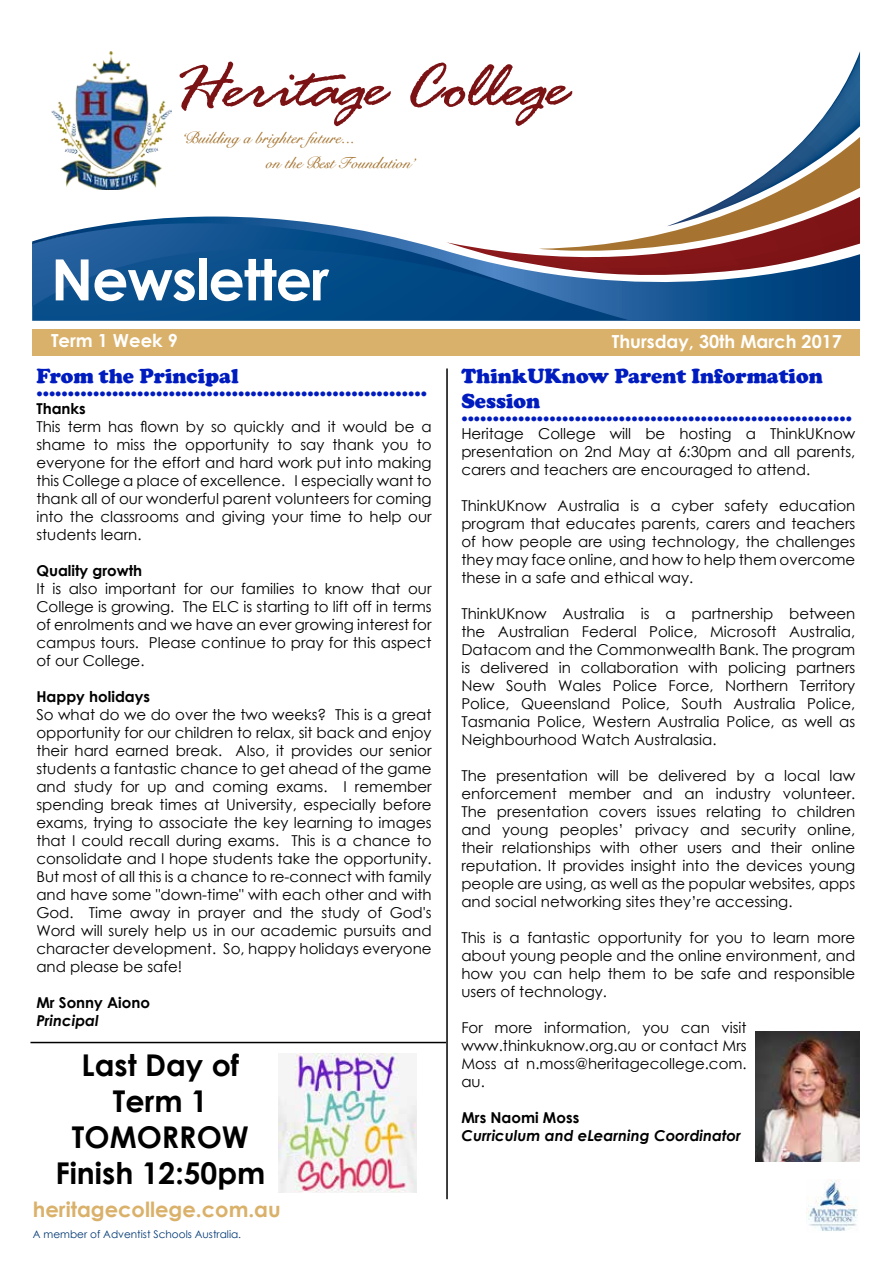
<style>
.page{position:relative;width:893px;height:1263px;background:#fff}
.page>*{position:absolute;margin:0;border:0;box-sizing:border-box;transform-origin:0 0}
.t1{font:700 57px "Century Gothic";letter-spacing:-.02em;color:#fff}
.t2{font:700 30px/36px "Century Gothic";color:#000;text-align:center}
.t3{font:900 21px/25.2px "Cooper";color:#001cbf}
.t4{font:700 21px "Century Gothic";color:#dab16a}
.t5{font:700 18px "Century Gothic";color:#fff}
.t6{font:italic 16.5px/25.7px "Signet Roundhand";color:#a67430}
.t7{font:15px/18px "Century Gothic";color:#000;text-align:justify}
.t8{font:700 15px "Century Gothic";color:#000}
.t9{font:italic 700 15px "Century Gothic";color:#000}
.t10{font:10.5px "Century Gothic";color:#003974}
</style>
<div class="page">
<img style="left:807px;top:1179px;width:51px;height:52px">
<svg style="left:32px;top:217px;width:828px;height:104px;background:#165690"></svg>
<img style="left:51px;top:51px;width:121px;height:139px">
<svg style="left:180px;top:51px;width:680px;height:229px"></svg>
<div style="left:32px;top:329px;width:828px;height:27px;background:#dab16a"></div>
<img style="left:755px;top:1031px;width:105px;height:131px">
<hr style="left:446px;top:368px;width:2px;height:831px;background:#000">
<img style="left:278px;top:1054px;width:139px;height:138px">
<hr style="left:30px;top:1042px;width:416px;height:1px;background:#000">
<p class="t6" style="left:263px;top:125px;width:150px;text-indent:-83px">‘Building a brighter future...<br>on the Best Foundation’</p>
<h1 class="t1" style="left:51px;top:236px;width:280px">Newsletter</h1>
<p class="t5" style="left:51px;top:327px;width:128px">Term 1 Week 9</p>
<p class="t5" style="left:612px;top:328px;width:232px">Thursday, 30th March 2017</p>
<h3 class="t3" style="left:36px;top:363px;width:204px">From the Principal</h3>
<h3 class="t3" style="left:36px;top:376px;width:392px">..............................................................</h3>
<p class="t8" style="left:36px;top:397px;width:51px">Thanks</p>
<p class="t7" style="left:36px;top:417px;width:397px">This term has flown by so quickly and it would be a shame to miss the opportunity to say thank you to everyone for the effort and hard work put into making this College a place of excellence. I especially want to thank all of our wonderful parent volunteers for coming into the classrooms and giving your time to help our students learn.</p>
<p class="t8" style="left:36px;top:559px;width:107px">Quality growth</p>
<p class="t7" style="left:36px;top:579px;width:397px">It is also important for our families to know that our College is growing. The ELC is starting to lift off in terms of enrolments and we have an ever growing interest for campus tours. Please continue to pray for this aspect of our College.</p>
<p class="t8" style="left:36px;top:685px;width:115px">Happy holidays</p>
<p class="t7" style="left:36px;top:705px;width:397px">So what do we do over the two weeks? This is a great opportunity for our children to relax, sit back and enjoy their hard earned break. Also, it provides our senior students a fantastic chance to get ahead of the game and study for up and coming exams. I remember spending break times at University, especially before exams, trying to associate the key learning to images that I could recall during exams. This is a chance to consolidate and I hope students take the opportunity.<br>But most of all this is a chance to re-connect with family and have some "down-time" with each other and with God. Time away in prayer and the study of God's Word will surely help us in our academic pursuits and character development. So, happy holidays everyone and please be safe!</p>
<p class="t8" style="left:36px;top:991px;width:115px">Mr Sonny Aiono</p>
<p class="t9" style="left:36px;top:1009px;width:64px">Principal</p>
<h2 class="t2" style="left:55px;top:1046px;width:211px">Last Day of<br>Term 1<br>TOMORROW<br>Finish 12:50pm</h2>
<h3 class="t4" style="left:33px;top:1194px;width:249px">heritagecollege.com.au</h3>
<p class="t10" style="left:33px;top:1226px;width:210px">A member of Adventist Schools Australia.</p>
<h3 class="t3" style="left:461px;top:363px;width:363px">ThinkUKnow Parent Information<br>Session</h3>
<h3 class="t3" style="left:461px;top:402px;width:392px">..............................................................</h3>
<p class="t7" style="left:461px;top:425px;width:395px">Heritage College will be hosting a ThinkUKnow presentation on 2nd May at 6:30pm and all parents, carers and teachers are encouraged to attend.</p>
<p class="t7" style="left:461px;top:497px;width:395px">ThinkUKnow Australia is a cyber safety education program that educates parents, carers and teachers of how people are using technology, the challenges they may face online, and how to help them overcome these in a safe and ethical way.</p>
<p class="t7" style="left:461px;top:605px;width:395px">ThinkUKnow Australia is a partnership between the Australian Federal Police, Microsoft Australia, Datacom and the Commonwealth Bank. The program is delivered in collaboration with policing partners New South Wales Police Force, Northern Territory Police, Queensland Police, South Australia Police, Tasmania Police, Western Australia Police, as well as Neighbourhood Watch Australasia.</p>
<p class="t7" style="left:461px;top:767px;width:395px">The presentation will be delivered by a local law enforcement member and an industry volunteer.<br>The presentation covers issues relating to children and young peoples’ privacy and security online, their relationships with other users and their online reputation. It provides insight into the devices young people are using, as well as the popular websites, apps and social networking sites they’re accessing.</p>
<p class="t7" style="left:461px;top:929px;width:395px">This is a fantastic opportunity for you to learn more about young people and the online environment, and how you can help them to be safe and responsible users of technology.</p>
<p class="t7" style="left:461px;top:1019px;width:287px">For more information, you can visit www.thinkuknow.org.au or contact Mrs Moss at n.moss@heritagecollege.com. au.</p>
<p class="t8" style="left:461px;top:1106px;width:119px">Mrs Naomi Moss</p>
<p class="t9" style="left:461px;top:1124px;width:281px">Curriculum and eLearning Coordinator</p>
</div>
